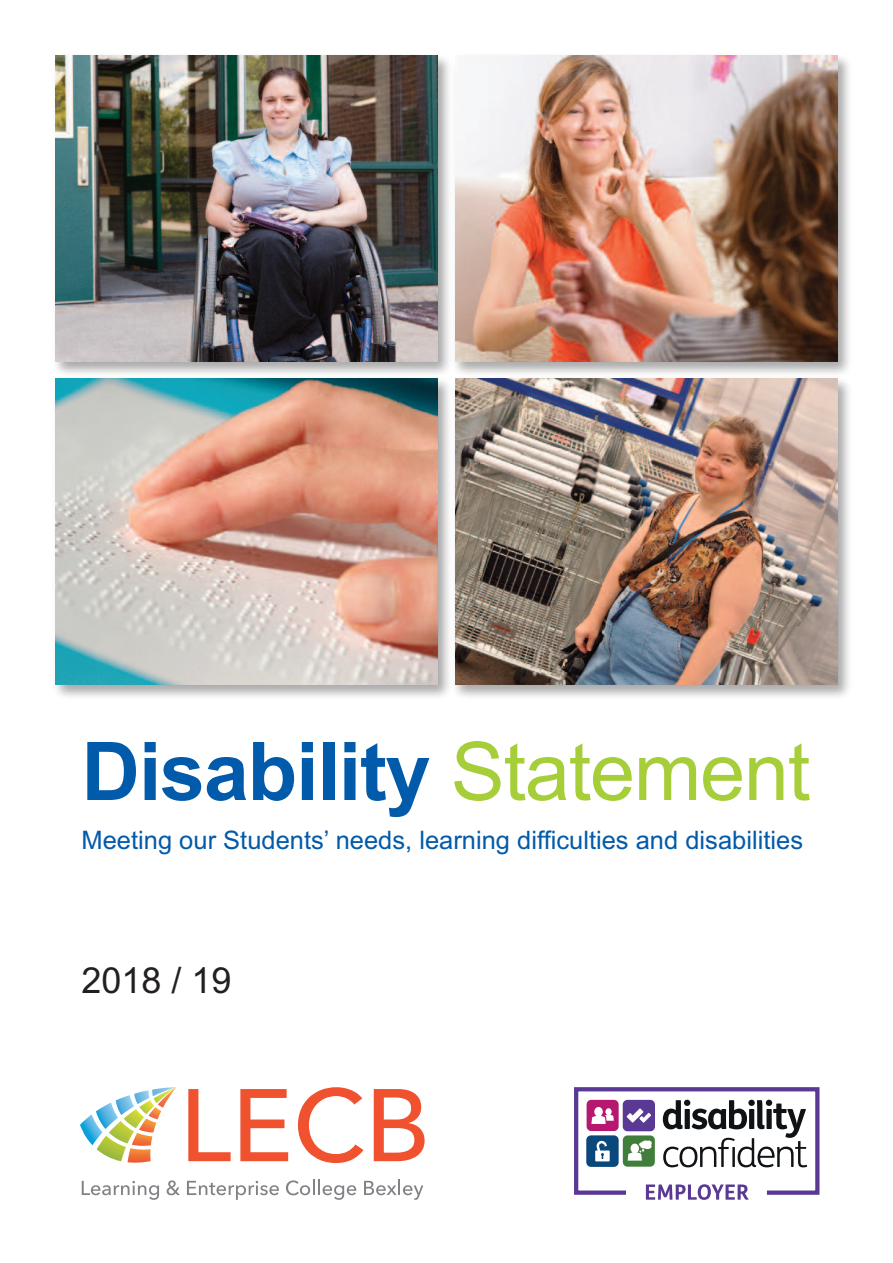
<style>
.page{position:relative;width:893px;height:1263px;background:#fff}
.page>*{position:absolute;margin:0;border:0;box-sizing:border-box;transform-origin:0 0}
.t1{font:700 81px "Arial";letter-spacing:-.015em;color:#015aaa}
.t2{font:36px "Arial";color:#231f20}
.t3{font:25.5px "Arial";color:#015aaa}
.s1{font-weight:400;color:#a6ce39}
</style>
<div class="page">
<svg style="left:188px;top:1089px;width:43px;height:72px"></svg>
<svg style="left:240px;top:1089px;width:48px;height:72px"></svg>
<svg style="left:298px;top:1087px;width:65px;height:76px"></svg>
<svg style="left:374px;top:1089px;width:51px;height:72px"></svg>
<svg style="left:80px;top:1087px;width:96px;height:76px"></svg>
<svg style="left:82px;top:1181px;width:77px;height:19px"></svg>
<svg style="left:167px;top:1180px;width:13px;height:15px"></svg>
<svg style="left:187px;top:1181px;width:92px;height:19px"></svg>
<svg style="left:286px;top:1180px;width:70px;height:20px"></svg>
<svg style="left:364px;top:1180px;width:59px;height:20px"></svg>
<img style="left:55px;top:57px;width:393px;height:315px">
<img style="left:55px;top:55px;width:383px;height:306px">
<img style="left:456px;top:381px;width:393px;height:316px">
<img style="left:456px;top:381px;width:382px;height:304px">
<img style="left:56px;top:372px;width:400px;height:325px">
<img style="left:55px;top:378px;width:383px;height:307px">
<img style="left:448px;top:57px;width:401px;height:324px">
<img style="left:455px;top:55px;width:383px;height:306px">
<svg style="left:574px;top:1087px;width:245px;height:113px"></svg>
<h1 class="t1" style="left:81px;top:725px;width:730px">Disability <span class="s1">Statement</span></h1>
<p class="t3" style="left:81px;top:825px;width:723px">Meeting our Students’ needs, learning difficulties and disabilities</p>
<h2 class="t2" style="left:81px;top:960px;width:152px">2018 / 19</h2>
</div>
